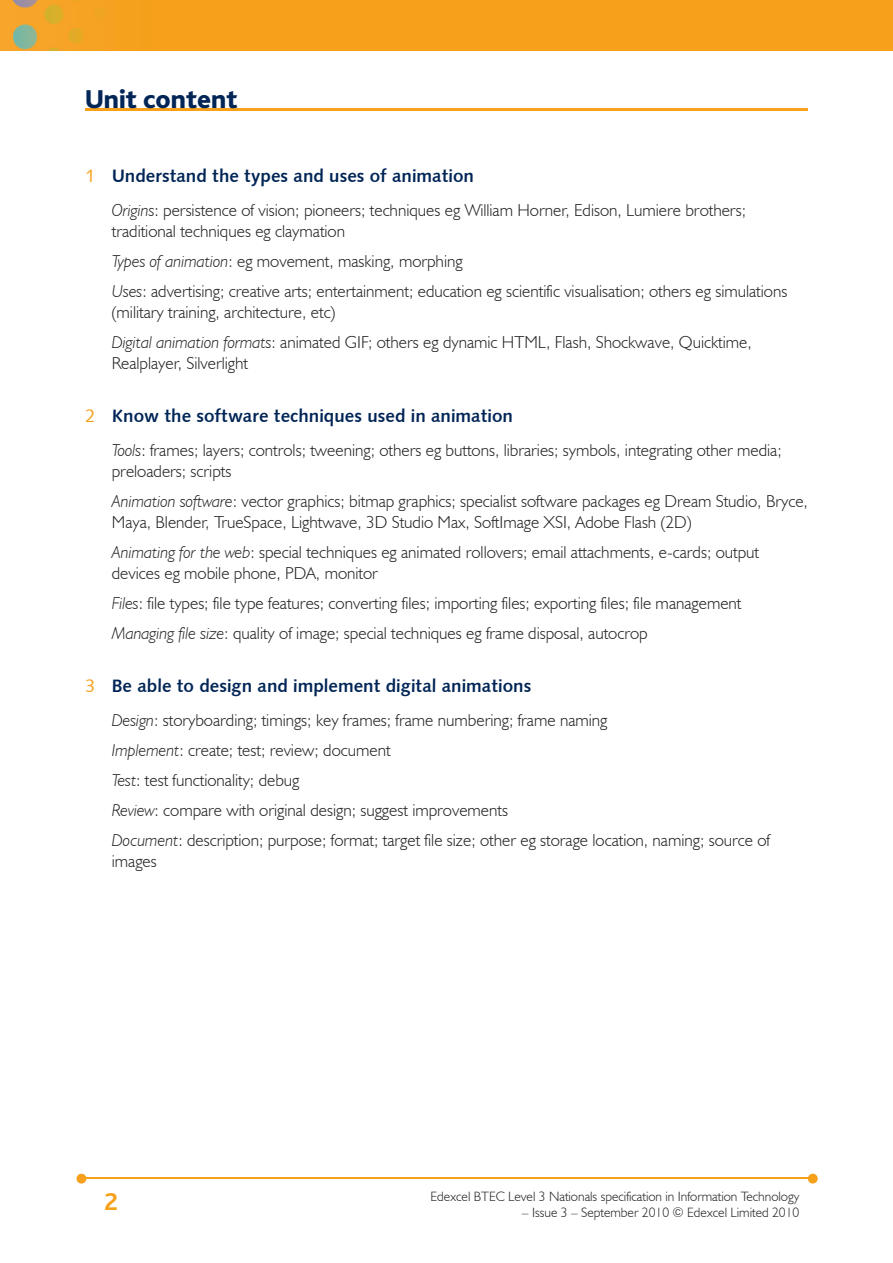
<style>
.page{position:relative;width:893px;height:1263px;background:#fff}
.page>*{position:absolute;margin:0;border:0;box-sizing:border-box;transform-origin:0 0}
.t1{font:800 27px "Bliss";color:#002556}
.t2{font:700 25.5px "Bliss";color:#f6a01b}
.t3{font:18px "Humanist 531 BT Bold A";color:#002556}
.t4{font:300 17.25px/30px "Humanist 521 BT";color:#231f20}
.t5{font:300 13.5px "Humanist 521 BT";color:#231f20}
.s1{font-family:"Humanist 531 BT Roman A";color:#f6a01b}
.s2{font-style:italic}
</style>
<div class="page">
<img style="left:0;top:0;width:893px;height:51px">
<hr style="left:82px;top:1178px;width:728px;height:1px;background:#f6a01b">
<svg style="left:808px;top:1174px;width:10px;height:9px"></svg>
<svg style="left:77px;top:1174px;width:9px;height:9px"></svg>
<hr style="left:85px;top:108px;width:723px;height:2px;background:#f6a01b">
<h1 class="t1" style="left:85px;top:85px;width:154px">Unit content</h1>
<p class="t3" style="left:85px;top:164px;width:390px"><span class="s1">1</span> Understand the types and uses of animation</p>
<p class="t4" style="left:112px;top:199px;width:636px;line-height:21px"><span class="s2">Origins</span>: persistence of vision; pioneers; techniques eg William Horner, Edison, Lumiere brothers; traditional techniques eg claymation</p>
<p class="t4" style="left:112px;top:246px;width:677px"><span class="s2">Types of animation</span>: eg movement, masking, morphing<br><span class="s2">Uses</span>: advertising; creative arts; entertainment; education eg scientific visualisation; others eg simulations</p>
<p class="t4" style="left:112px;top:297px;width:641px">(military training, architecture, etc)<br><span class="s2">Digital animation formats</span>: animated GIF; others eg dynamic HTML, Flash, Shockwave, Quicktime,</p>
<p class="t4" style="left:112px;top:348px;width:138px">Realplayer, Silverlight</p>
<p class="t3" style="left:85px;top:404px;width:430px"><span class="s1">2</span> Know the software techniques used in animation</p>
<p class="t4" style="left:112px;top:439px;width:671px;line-height:21px"><span class="s2">Tools</span>: frames; layers; controls; tweening; others eg buttons, libraries; symbols, integrating other media; preloaders; scripts</p>
<p class="t4" style="left:112px;top:490px;width:698px;line-height:21px"><span class="s2">Animation software</span>: vector graphics; bitmap graphics; specialist software packages eg Dream Studio, Bryce,<br>Maya, Blender, TrueSpace, Lightwave, 3D Studio Max, SoftImage XSI, Adobe Flash (2D)</p>
<p class="t4" style="left:112px;top:541px;width:649px;line-height:21px"><span class="s2">Animating for the web</span>: special techniques eg animated rollovers; email attachments, e-cards; output devices eg mobile phone, PDA, monitor</p>
<p class="t4" style="left:112px;top:588px;width:631px"><span class="s2">Files</span>: file types; file type features; converting files; importing files; exporting files; file management<br><span class="s2">Managing file size</span>: quality of image; special techniques eg frame disposal, autocrop</p>
<p class="t3" style="left:85px;top:674px;width:448px"><span class="s1">3</span> Be able to design and implement digital animations</p>
<p class="t4" style="left:112px;top:705px;width:660px"><span class="s2">Design</span>: storyboarding; timings; key frames; frame numbering; frame naming<br><span class="s2">Implement</span>: create; test; review; document<br><span class="s2">Test</span>: test functionality; debug<br><span class="s2">Review</span>: compare with original design; suggest improvements<br><span class="s2">Document</span>: description; purpose; format; target file size; other eg storage location, naming; source of</p>
<p class="t4" style="left:112px;top:846px;width:46px">images</p>
<h2 class="t2" style="left:104px;top:1189px;width:15px">2</h2>
<p class="t5" style="left:431px;top:1188px;width:370px">Edexcel BTEC Level 3 Nationals specification in Information Technology</p>
<p class="t5" style="left:522px;top:1204px;width:279px">– Issue 3 – September 2010 © Edexcel Limited 2010</p>
</div>
